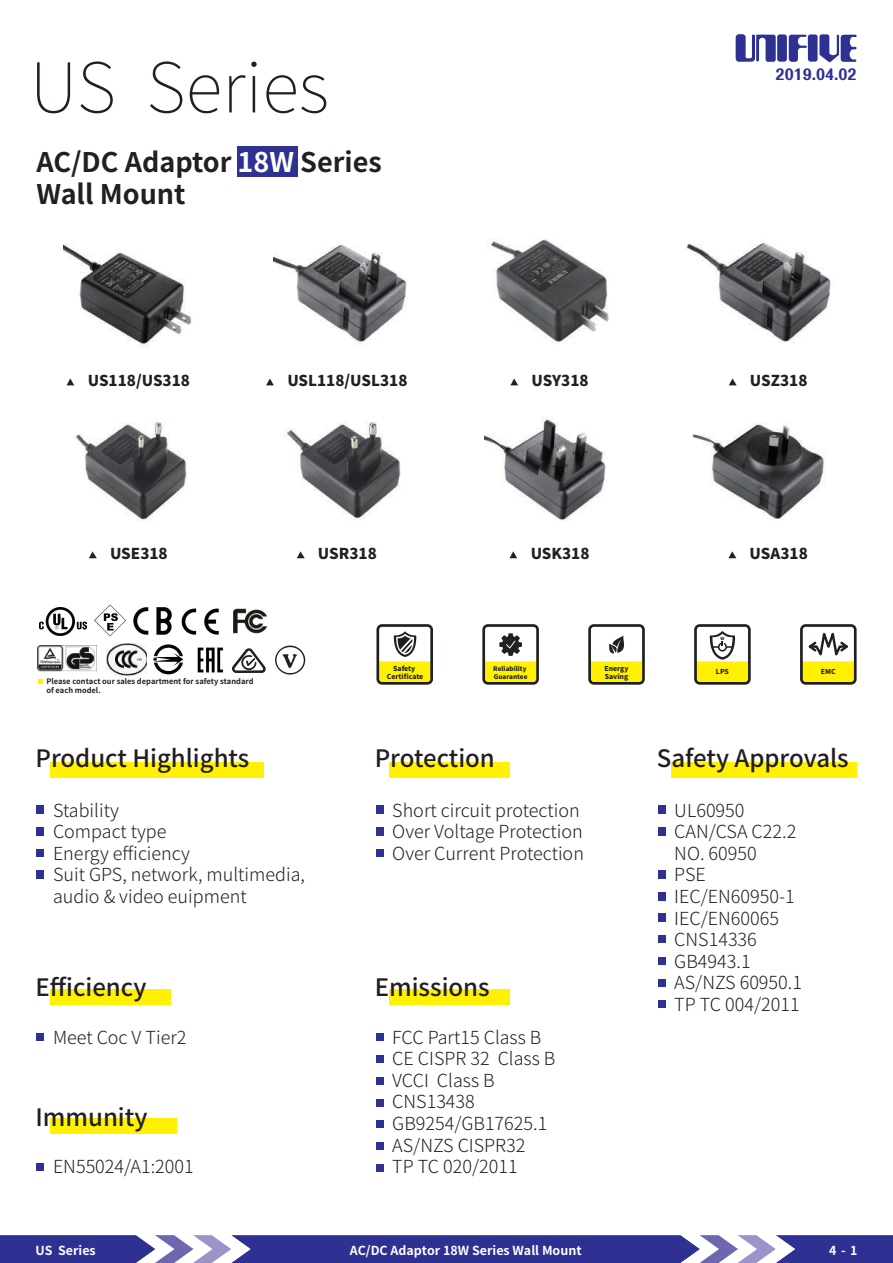
<style>
.page{position:relative;width:893px;height:1263px;background:#fff}
.page>*{position:absolute;margin:0;border:0;box-sizing:border-box;transform-origin:0 0}
.t1{font:100 69px "Noto Sans Hant";color:#231f20}
.t2{font:700 27px/32.4px "Noto Sans Hant";color:#231f20}
.t3{font:500 24px "Noto Sans Hant";color:#231f20}
.t4{font:300 18px/21.6px "Noto Sans Hant";color:#231f20}
.t5{font:800 15.9px "M Elle HK";color:#2e3092}
.t6{font:900 15px "Noto Sans Hant";color:#231f20}
.t7{font:700 12.45px "Noto Sans Hant";color:#fff}
.t8{font:700 7.5px/9px "Noto Sans Hant";color:#231f20}
.t9{font:900 6.75px/8.1px "Noto Sans Hant";color:#231f20;text-align:center}
.t10{font:900 6.3px/7.6px "Noto Sans Hant";color:#231f20}
.t11{font:900 4.2px "Noto Sans Hant";color:#231f20}
.s1{color:#fff}
</style>
<div class="page">
<img style="left:197px;top:647px;width:27px;height:26px">
<img style="left:39px;top:607px;width:47px;height:29px">
<img style="left:94px;top:604px;width:32px;height:33px">
<img style="left:153px;top:644px;width:31px;height:31px">
<img style="left:133px;top:607px;width:39px;height:28px">
<img style="left:182px;top:608px;width:37px;height:27px">
<svg style="left:232px;top:648px;width:34px;height:25px"></svg>
<img style="left:107px;top:643px;width:40px;height:32px">
<svg style="left:275px;top:645px;width:30px;height:30px"></svg>
<img style="left:233px;top:608px;width:35px;height:26px">
<img style="left:37px;top:645px;width:59px;height:27px">
<div style="left:50px;top:762px;width:214px;height:15px;background:#fff101"></div>
<div style="left:237px;top:147px;width:60px;height:30px;background:#2e3092"></div>
<div style="left:389px;top:762px;width:121px;height:15px;background:#fff101"></div>
<div style="left:671px;top:762px;width:186px;height:15px;background:#fff101"></div>
<svg style="left:728px;top:551px;width:8px;height:7px"></svg>
<svg style="left:509px;top:551px;width:8px;height:7px"></svg>
<svg style="left:66px;top:379px;width:8px;height:6px"></svg>
<svg style="left:266px;top:379px;width:8px;height:6px"></svg>
<svg style="left:510px;top:379px;width:8px;height:6px"></svg>
<svg style="left:729px;top:379px;width:7px;height:6px"></svg>
<svg style="left:297px;top:551px;width:8px;height:7px"></svg>
<div style="left:36px;top:805px;width:7px;height:8px;background:#2e3092"></div>
<div style="left:36px;top:827px;width:7px;height:8px;background:#2e3092"></div>
<div style="left:36px;top:849px;width:7px;height:8px;background:#2e3092"></div>
<div style="left:36px;top:870px;width:7px;height:8px;background:#2e3092"></div>
<div style="left:50px;top:989px;width:121px;height:15px;background:#fff101"></div>
<div style="left:36px;top:1033px;width:7px;height:8px;background:#2e3092"></div>
<div style="left:377px;top:805px;width:7px;height:8px;background:#2e3092"></div>
<div style="left:377px;top:827px;width:7px;height:8px;background:#2e3092"></div>
<div style="left:658px;top:805px;width:7px;height:8px;background:#2e3092"></div>
<div style="left:658px;top:827px;width:7px;height:8px;background:#2e3092"></div>
<div style="left:658px;top:870px;width:7px;height:8px;background:#2e3092"></div>
<div style="left:658px;top:892px;width:7px;height:8px;background:#2e3092"></div>
<div style="left:658px;top:914px;width:7px;height:8px;background:#2e3092"></div>
<div style="left:658px;top:935px;width:7px;height:8px;background:#2e3092"></div>
<div style="left:658px;top:957px;width:7px;height:8px;background:#2e3092"></div>
<div style="left:658px;top:979px;width:7px;height:8px;background:#2e3092"></div>
<div style="left:658px;top:1000px;width:7px;height:8px;background:#2e3092"></div>
<div style="left:377px;top:849px;width:7px;height:8px;background:#2e3092"></div>
<div style="left:389px;top:989px;width:121px;height:15px;background:#fff101"></div>
<div style="left:377px;top:1033px;width:7px;height:8px;background:#2e3092"></div>
<div style="left:377px;top:1055px;width:7px;height:8px;background:#2e3092"></div>
<div style="left:377px;top:1077px;width:7px;height:8px;background:#2e3092"></div>
<div style="left:377px;top:1098px;width:7px;height:8px;background:#2e3092"></div>
<div style="left:377px;top:1120px;width:7px;height:8px;background:#2e3092"></div>
<div style="left:377px;top:1142px;width:7px;height:8px;background:#2e3092"></div>
<div style="left:377px;top:1164px;width:7px;height:8px;background:#2e3092"></div>
<div style="left:50px;top:1119px;width:126px;height:15px;background:#fff101"></div>
<div style="left:37px;top:1163px;width:7px;height:8px;background:#2e3092"></div>
<svg style="left:819px;top:34px;width:38px;height:28px"></svg>
<div style="left:808px;top:34px;width:10px;height:28px;background:#2e3092;border-radius:3px"></div>
<svg style="left:789px;top:35px;width:18px;height:27px"></svg>
<div style="left:777px;top:34px;width:10px;height:28px;background:#2e3092;border-radius:3px"></div>
<svg style="left:736px;top:34px;width:40px;height:28px"></svg>
<img style="left:64px;top:243px;width:128px;height:105px">
<img style="left:273px;top:242px;width:134px;height:103px">
<img style="left:490px;top:239px;width:120px;height:104px">
<img style="left:685px;top:242px;width:146px;height:101px">
<img style="left:284px;top:422px;width:117px;height:99px">
<svg style="left:89px;top:551px;width:8px;height:7px"></svg>
<img style="left:484px;top:417px;width:122px;height:104px">
<img style="left:692px;top:423px;width:133px;height:97px">
<svg style="left:0;top:1235px;width:893px;height:28px;background:#5152a4"></svg>
<svg style="left:376px;top:624px;width:57px;height:61px"></svg>
<svg style="left:482px;top:624px;width:57px;height:61px"></svg>
<svg style="left:588px;top:624px;width:57px;height:61px"></svg>
<img style="left:74px;top:422px;width:113px;height:99px">
<svg style="left:38px;top:679px;width:5px;height:4px"></svg>
<svg style="left:800px;top:624px;width:57px;height:61px"></svg>
<svg style="left:694px;top:624px;width:57px;height:61px"></svg>
<h1 class="t1" style="left:30px;top:48px;width:301px">US Series</h1>
<h2 class="t2" style="left:36px;top:146px;width:347px">AC/DC Adaptor <span class="s1">18W</span> Series<br>Wall Mount</h2>
<p class="t5" style="left:776px;top:63px;width:83px">2019.04.02</p>
<p class="t6" style="left:88px;top:372px;width:104px">US118/US318</p>
<p class="t6" style="left:287px;top:372px;width:122px">USL118/USL318</p>
<p class="t6" style="left:532px;top:372px;width:59px">USY318</p>
<p class="t6" style="left:750px;top:372px;width:59px">USZ318</p>
<p class="t6" style="left:110px;top:545px;width:59px">USE318</p>
<p class="t6" style="left:318px;top:545px;width:60px">USR318</p>
<p class="t6" style="left:531px;top:545px;width:60px">USK318</p>
<p class="t6" style="left:750px;top:545px;width:60px">USA318</p>
<p class="t8" style="left:46px;top:677px;width:209px">Please contact our sales department for safety standard of each model.</p>
<h3 class="t3" style="left:35px;top:745px;width:215px">Product Highlights</h3>
<p class="t4" style="left:53px;top:799px;width:254px">Stability<br>Compact type<br>Energy efficiency<br>Suit GPS, network, multimedia, audio &amp; video euipment</p>
<h3 class="t3" style="left:35px;top:973px;width:112px">Efficiency</h3>
<p class="t4" style="left:53px;top:1027px;width:135px">Meet Coc V Tier2</p>
<h3 class="t3" style="left:35px;top:1103px;width:113px">Immunity</h3>
<p class="t4" style="left:53px;top:1156px;width:142px">EN55024/A1:2001</p>
<p class="t9" style="left:387px;top:665px;width:38px">Safety<br>Certificate</p>
<p class="t10" style="left:493px;top:665px;width:36px">Reliability<br>Guarantee</p>
<p class="t9" style="left:604px;top:665px;width:26px;text-align:left">Energy<br>Saving</p>
<h3 class="t3" style="left:375px;top:745px;width:122px">Protection</h3>
<p class="t4" style="left:392px;top:799px;width:193px">Short circuit protection<br>Over Voltage Protection<br>Over Current Protection</p>
<h3 class="t3" style="left:375px;top:973px;width:117px">Emissions</h3>
<p class="t4" style="left:392px;top:1027px;width:165px">FCC Part15 Class B<br>CE CISPR 32 Class B<br>VCCI Class B<br>CNS13438<br>GB9254/GB17625.1<br>AS/NZS CISPR32<br>TP TC 020/2011</p>
<p class="t11" style="left:720px;top:636px;width:5px">W</p>
<p class="t9" style="left:716px;top:668px;width:14px">LPS</p>
<p class="t9" style="left:821px;top:668px;width:16px">EMC</p>
<h3 class="t3" style="left:657px;top:745px;width:194px">Safety Approvals</h3>
<p class="t4" style="left:674px;top:799px;width:129px">UL60950<br>CAN/CSA C22.2<br>NO. 60950<br>PSE<br>IEC/EN60950-1<br>IEC/EN60065<br>CNS14336<br>GB4943.1<br>AS/NZS 60950.1<br>TP TC 004/2011</p>
<p class="t7" style="left:35px;top:1243px;width:62px">US Series</p>
<p class="t7" style="left:350px;top:1243px;width:233px">AC/DC Adaptor 18W Series Wall Mount</p>
<p class="t7" style="left:829px;top:1243px;width:30px">4-1</p>
</div>
